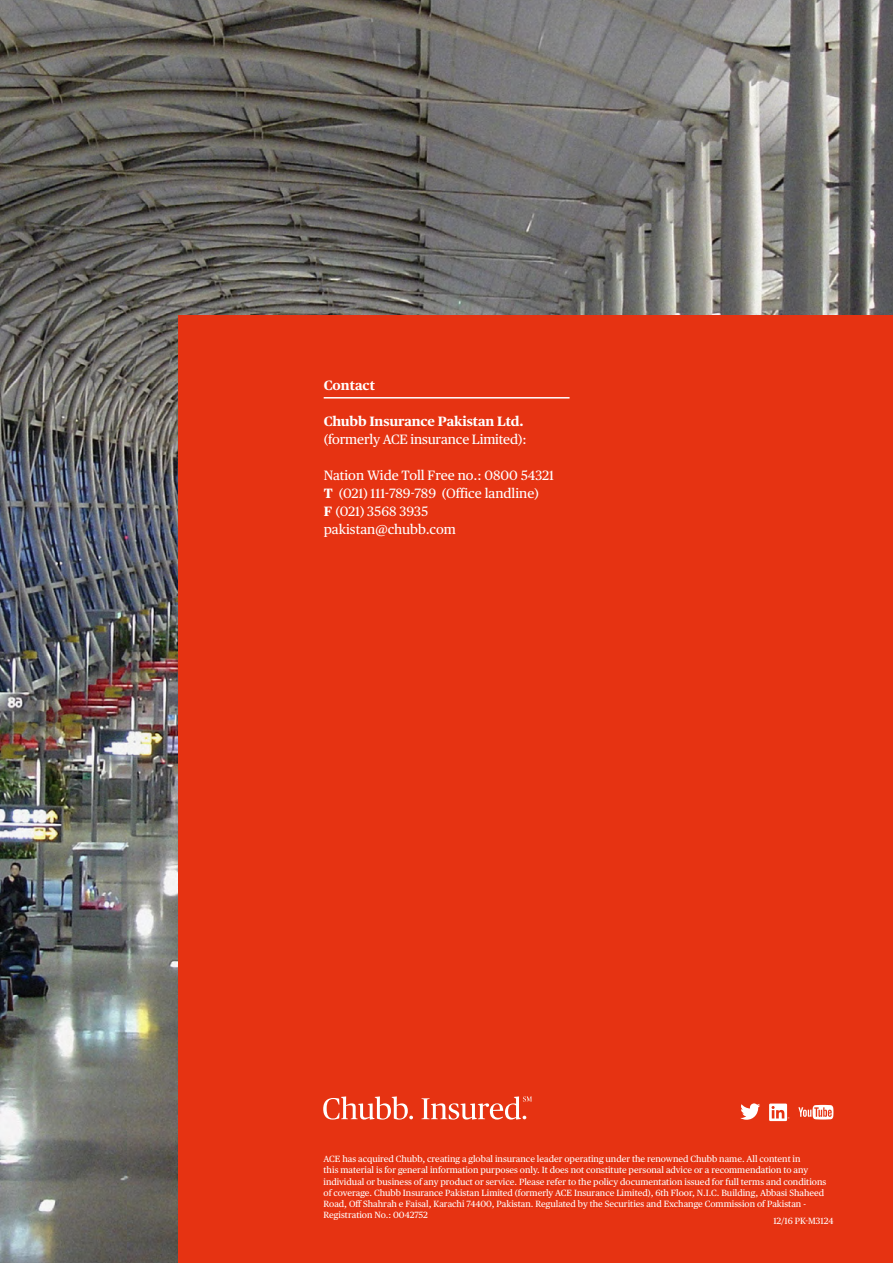
<style>
.page{position:relative;width:893px;height:1263px;background:#fff}
.page>*{position:absolute;margin:0;border:0;box-sizing:border-box;transform-origin:0 0}
.t1{font:13.5px/18px "Chubb Publico Text";color:#fff}
.t2{font:700 13.5px "Chubb Publico Text";letter-spacing:-.01em;color:#fff}
.t3{font:9px/11.2px "Chubb Publico Text";color:#fff}
.s1{font-weight:700}
</style>
<div class="page">
<img style="left:0;top:0;width:893px;height:1263px">
<div style="left:179px;top:316px;width:714px;height:947px;background:#e63312"></div>
<svg style="left:323px;top:1096px;width:90px;height:23px"></svg>
<svg style="left:421px;top:1096px;width:111px;height:23px"></svg>
<hr style="left:324px;top:397px;width:246px;height:1px;background:#fff">
<svg style="left:769px;top:1103px;width:20px;height:18px"></svg>
<svg style="left:740px;top:1103px;width:20px;height:17px"></svg>
<svg style="left:798px;top:1105px;width:35px;height:14px"></svg>
<h1 class="t2" style="left:324px;top:375px;width:53px">Contact</h1>
<h1 class="t2" style="left:324px;top:411px;width:201px">Chubb Insurance Pakistan Ltd.</h1>
<h1 class="t1" style="left:324px;top:430px;width:204px">(formerly ACE insurance Limited):</h1>
<h1 class="t1" style="left:324px;top:466px;width:232px">Nation Wide Toll Free no.: 0800 54321<br><span class="s1">T</span> (021) 111-789-789 (Office landline)<br><span class="s1">F</span> (021) 3568 3935 pakistan@chubb.com</h1>
<p class="t3" style="left:324px;top:1153px;width:504px">ACE has acquired Chubb, creating a global insurance leader operating under the renowned Chubb name. All content in<br>this material is for general information purposes only. It does not constitute personal advice or a recommendation to any individual or business of any product or service. Please refer to the policy documentation issued for full terms and conditions of coverage. Chubb Insurance Pakistan Limited (formerly ACE Insurance Limited), 6th Floor, N.I.C. Building, Abbasi Shaheed Road, Off Shahrah e Faisal, Karachi 74400, Pakistan. Regulated by the Securities and Exchange Commission of Pakistan - Registration No.: 0042752</p>
<p class="t3" style="left:773px;top:1215px;width:62px">12/16 PK-M3124</p>
</div>
